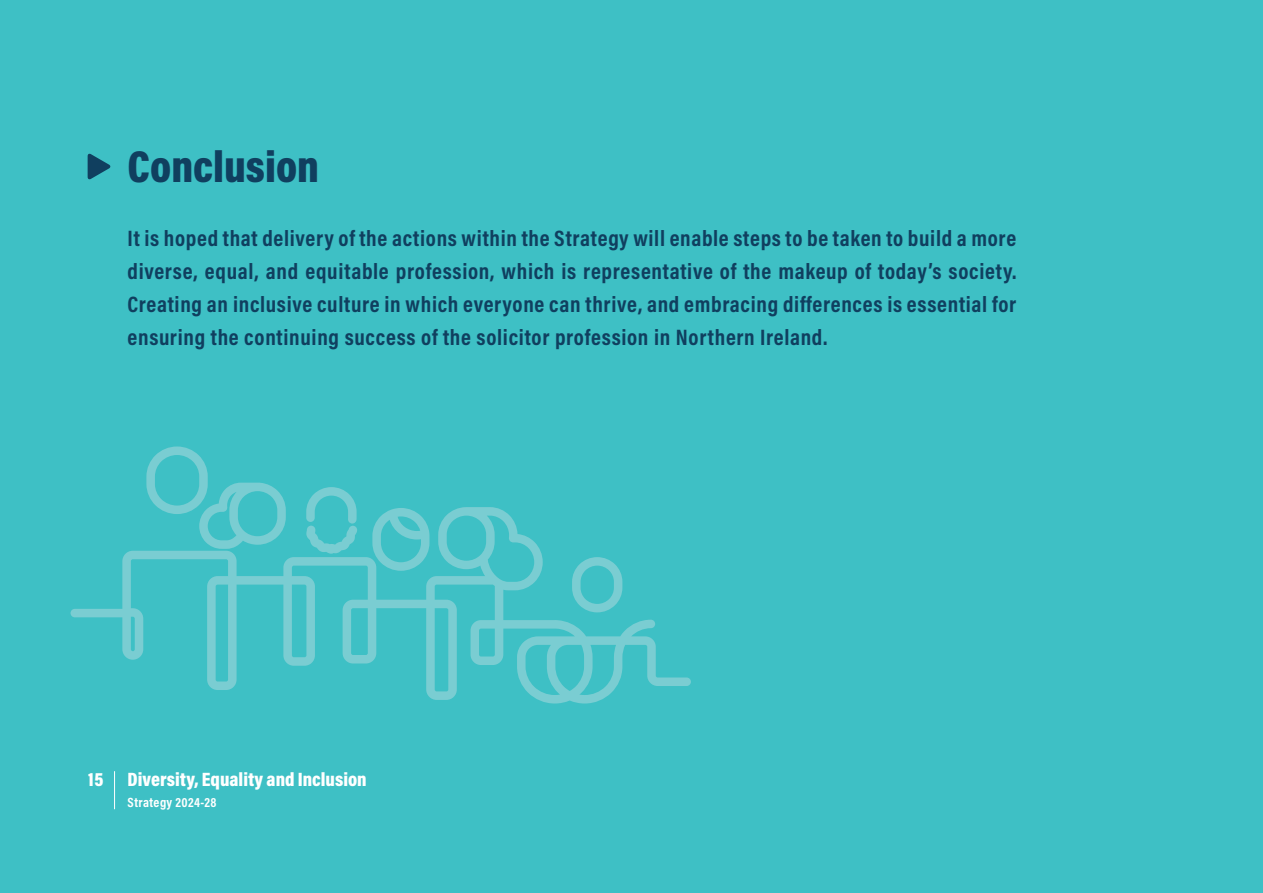
<style>
.page{position:relative;width:1263px;height:893px;background:#3ec0c5}
.page>*{position:absolute;margin:0;border:0;box-sizing:border-box;transform-origin:0 0}
.t1{font:900 45px "Acumin Pro Cond";color:#103f5f}
.t2{font:700 22.5px/33px "Acumin Pro Cond";letter-spacing:.03em;color:#103f5f;text-align:justify}
.t3{font:900 19.5px "Acumin Pro Cond";color:#fff}
.t4{font:700 13.5px "Acumin Pro Cond";letter-spacing:.03em;color:#fff}
</style>
<div class="page">
<svg style="left:88px;top:153px;width:23px;height:27px"></svg>
<hr style="left:114px;top:771px;width:1px;height:38px;background:#fff">
<svg style="left:71px;top:507px;width:620px;height:196px"></svg>
<svg style="left:146px;top:446px;width:140px;height:103px"></svg>
<svg style="left:306px;top:487px;width:51px;height:67px"></svg>
<h1 class="t1" style="left:128px;top:137px;width:193px">Conclusion</h1>
<p class="t2" style="left:128px;top:221px;width:890px">It is hoped that delivery of the actions within the Strategy will enable steps to be taken to build a more diverse, equal, and equitable profession, which is representative of the makeup of today’s society.<br>Creating an inclusive culture in which everyone can thrive, and embracing differences is essential for ensuring the continuing success of the solicitor profession in Northern Ireland.</p>
<p class="t3" style="left:88px;top:766px;width:17px">15</p>
<p class="t3" style="left:128px;top:766px;width:241px">Diversity, Equality and Inclusion</p>
<p class="t4" style="left:128px;top:794px;width:90px">Strategy 2024-28</p>
</div>
